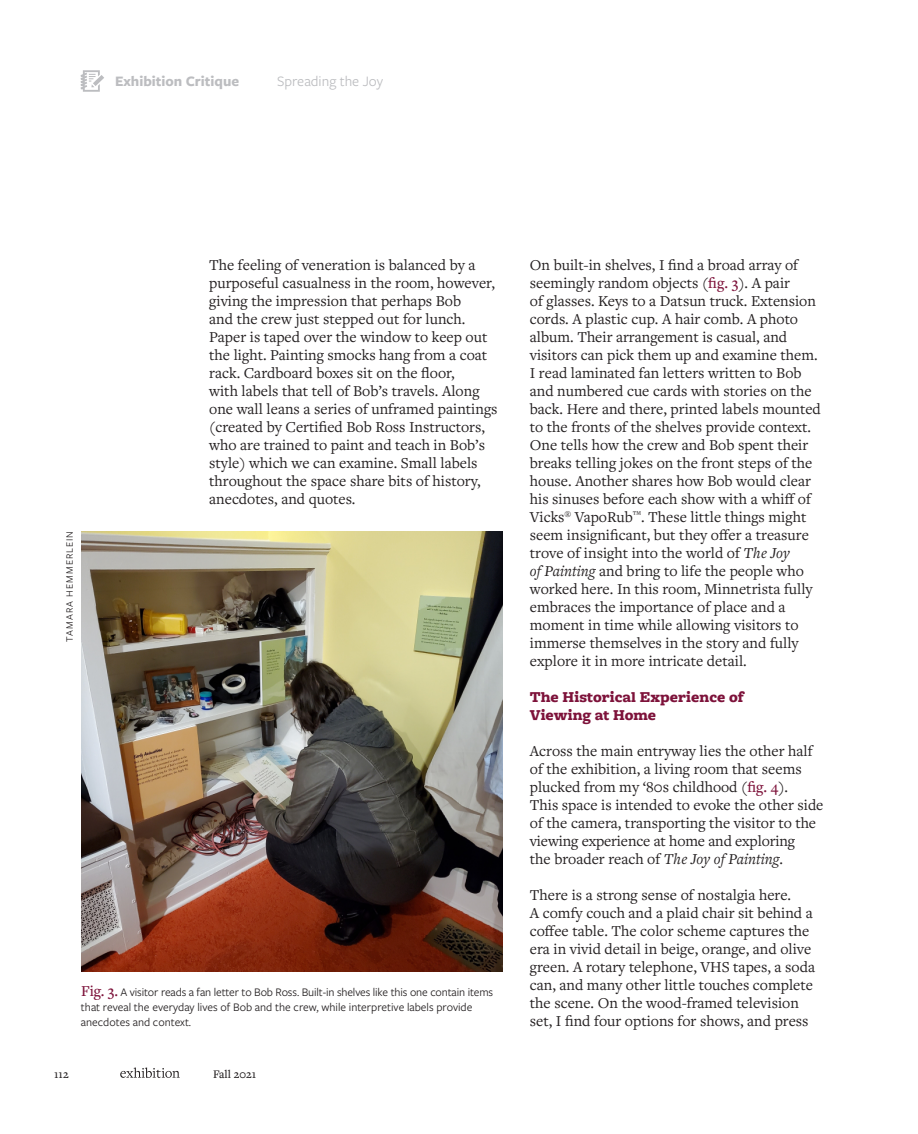
<style>
.page{position:relative;width:918px;height:1134px;background:#fff}
.page>*{position:absolute;margin:0;border:0;box-sizing:border-box;transform-origin:0 0}
.t1{font:15.75px/18px "Freight Text Pro";color:#231f20}
.t2{font:900 15.75px/18px "Freight Macro Pro";color:#7d123a}
.t3{font:700 15px "Freight Sans Pro";color:#bcbdc0}
.t4{font:15px "Freight Sans Pro";color:#bcbdc0}
.t5{font:12px/15px "Freight Sans Pro";letter-spacing:-.005em;color:#231f20}
.t6{font:500 12px "Freight Text Pro";color:#231f20}
.t7{font:10.2px "Freight Sans Pro";letter-spacing:.1em;color:#231f20}
.s1{font-weight:500;color:#7d123a}
.s2{font-style:italic}
.s3{font-family:"Freight Text Pro";font-weight:500;font-size:15.75px;color:#7d123a}
</style>
<div class="page">
<svg style="left:120px;top:1067px;width:60px;height:11px"></svg>
<svg style="left:81px;top:70px;width:23px;height:22px"></svg>
<img style="left:81px;top:531px;width:422px;height:441px">
<p class="t3" style="left:115px;top:71px;width:126px">Exhibition Critique</p>
<p class="t4" style="left:277px;top:71px;width:108px">Spreading the Joy</p>
<p class="t7" style="left:63px;top:642px;width:112px;rotate:-90deg">TAMARA HEMMERLEIN</p>
<p class="t1" style="left:209px;top:255px;width:290px">The feeling of veneration is balanced by a purposeful casualness in the room, however, giving the impression that perhaps Bob<br>and the crew just stepped out for lunch.<br>Paper is taped over the window to keep out the light. Painting smocks hang from a coat rack. Cardboard boxes sit on the floor,<br>with labels that tell of Bob’s travels. Along one wall leans a series of unframed paintings (created by Certified Bob Ross Instructors, who are trained to paint and teach in Bob’s style) which we can examine. Small labels throughout the space share bits of history, anecdotes, and quotes.</p>
<p class="t1" style="left:530px;top:255px;width:292px">On built-in shelves, I find a broad array of seemingly random objects (<span class="s1">fig. 3</span>). A pair<br>of glasses. Keys to a Datsun truck. Extension cords. A plastic cup. A hair comb. A photo album. Their arrangement is casual, and visitors can pick them up and examine them.<br>I read laminated fan letters written to Bob and numbered cue cards with stories on the back. Here and there, printed labels mounted to the fronts of the shelves provide context.<br>One tells how the crew and Bob spent their breaks telling jokes on the front steps of the house. Another shares how Bob would clear his sinuses before each show with a whiff of Vicks<sup>®</sup> VapoRub<sup>™</sup>. These little things might seem insignificant, but they offer a treasure trove of insight into the world of <span class="s2">The Joy<br>of Painting</span> and bring to life the people who worked here. In this room, Minnetrista fully embraces the importance of place and a moment in time while allowing visitors to immerse themselves in the story and fully explore it in more intricate detail.</p>
<p class="t2" style="left:530px;top:688px;width:215px">The Historical Experience of<br>Viewing at Home</p>
<p class="t1" style="left:530px;top:741px;width:295px">Across the main entryway lies the other half of the exhibition, a living room that seems plucked from my ‘80s childhood (<span class="s1">fig. 4</span>).<br>This space is intended to evoke the other side of the camera, transporting the visitor to the viewing experience at home and exploring<br>the broader reach of <span class="s2">The Joy of Painting</span>.</p>
<p class="t1" style="left:530px;top:885px;width:287px">There is a strong sense of nostalgia here.<br>A comfy couch and a plaid chair sit behind a coffee table. The color scheme captures the era in vivid detail in beige, orange, and olive green. A rotary telephone, VHS tapes, a soda can, and many other little touches complete the scene. On the wood-framed television set, I find four options for shows, and press</p>
<p class="t5" style="left:81px;top:984px;width:414px"><span class="s3">Fig. 3.</span> A visitor reads a fan letter to Bob Ross. Built-in shelves like this one contain items that reveal the everyday lives of Bob and the crew, while interpretive labels provide anecdotes and context.</p>
<p class="t6" style="left:54px;top:1066px;width:16px">112</p>
<p class="t6" style="left:213px;top:1066px;width:45px">Fall 2021</p>
</div>
